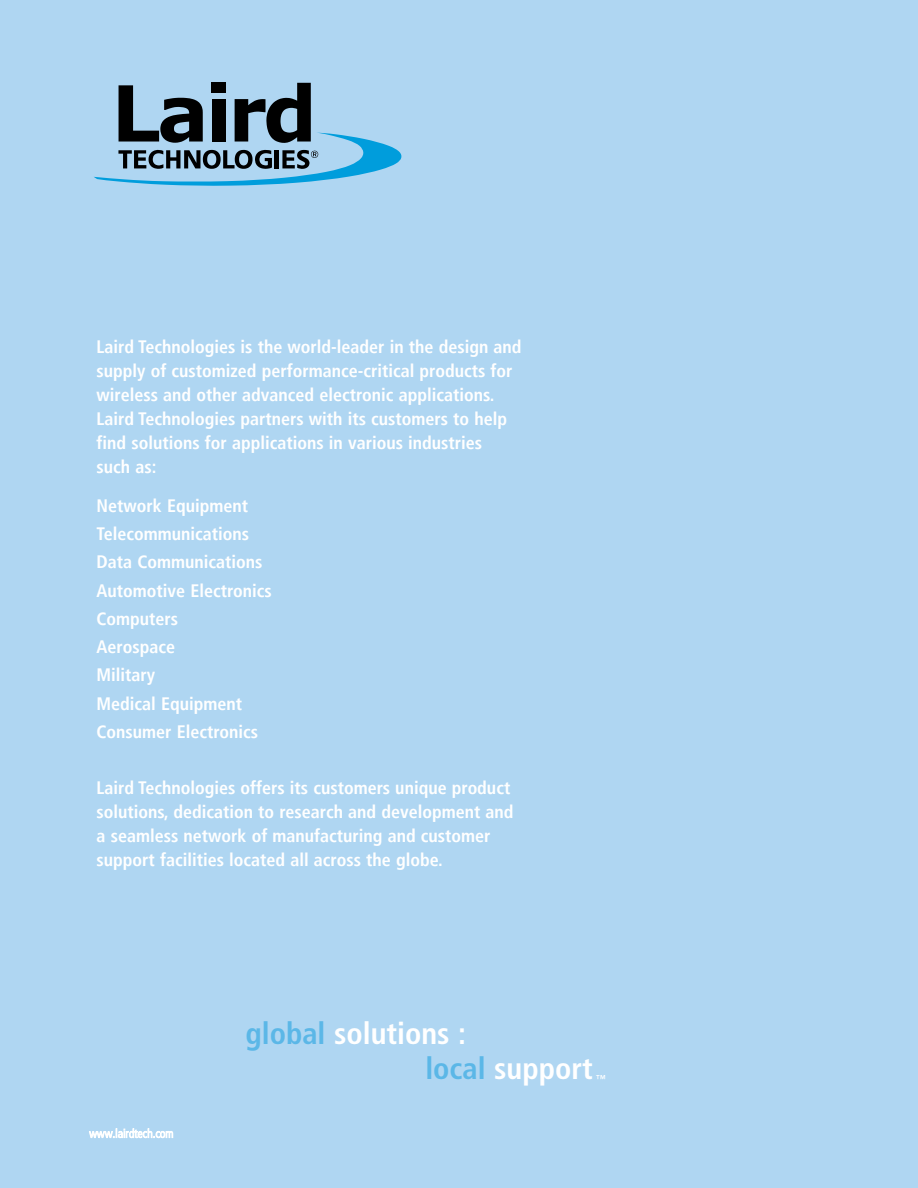
<style>
.page{position:relative;width:918px;height:1188px;background:#afd6f2}
.page>*{position:absolute;margin:0;border:0;box-sizing:border-box;transform-origin:0 0}
.t1{font:700 condensed 30.45px/34.8px "Frutiger LT";color:#fff}
.t2{font:700 condensed 18px/24px "Frutiger LT";color:#fff}
.t3{font:700 condensed 10.05px "Frutiger LT";color:#fff}
.s1{color:#5bb7e7}
</style>
<div class="page">
<svg style="left:89px;top:1128px;width:84px;height:11px"></svg>
<svg style="left:94px;top:83px;width:308px;height:103px"></svg>
<p class="t2" style="left:97px;top:335px;width:426px">Laird Technologies is the world-leader in the design and supply of customized performance-critical products for wireless and other advanced electronic applications.<br>Laird Technologies partners with its customers to help find solutions for applications in various industries<br>such as:</p>
<p class="t2" style="left:97px;top:491px;width:177px;line-height:28.2px">Network Equipment<br>Telecommunications<br>Data Communications<br>Automotive Electronics<br>Computers<br>Aerospace<br>Military<br>Medical Equipment<br>Consumer Electronics</p>
<p class="t2" style="left:97px;top:776px;width:418px">Laird Technologies offers its customers unique product solutions, dedication to research and development and a seamless network of manufacturing and customer support facilities located all across the globe.</p>
<p class="t1" style="left:425px;top:1016px;width:169px;text-indent:-180px"><span class="s1">global</span> solutions :<br><span class="s1">local</span> support</p>
<p class="t3" style="left:596px;top:1072px;width:11px">™</p>
</div>
